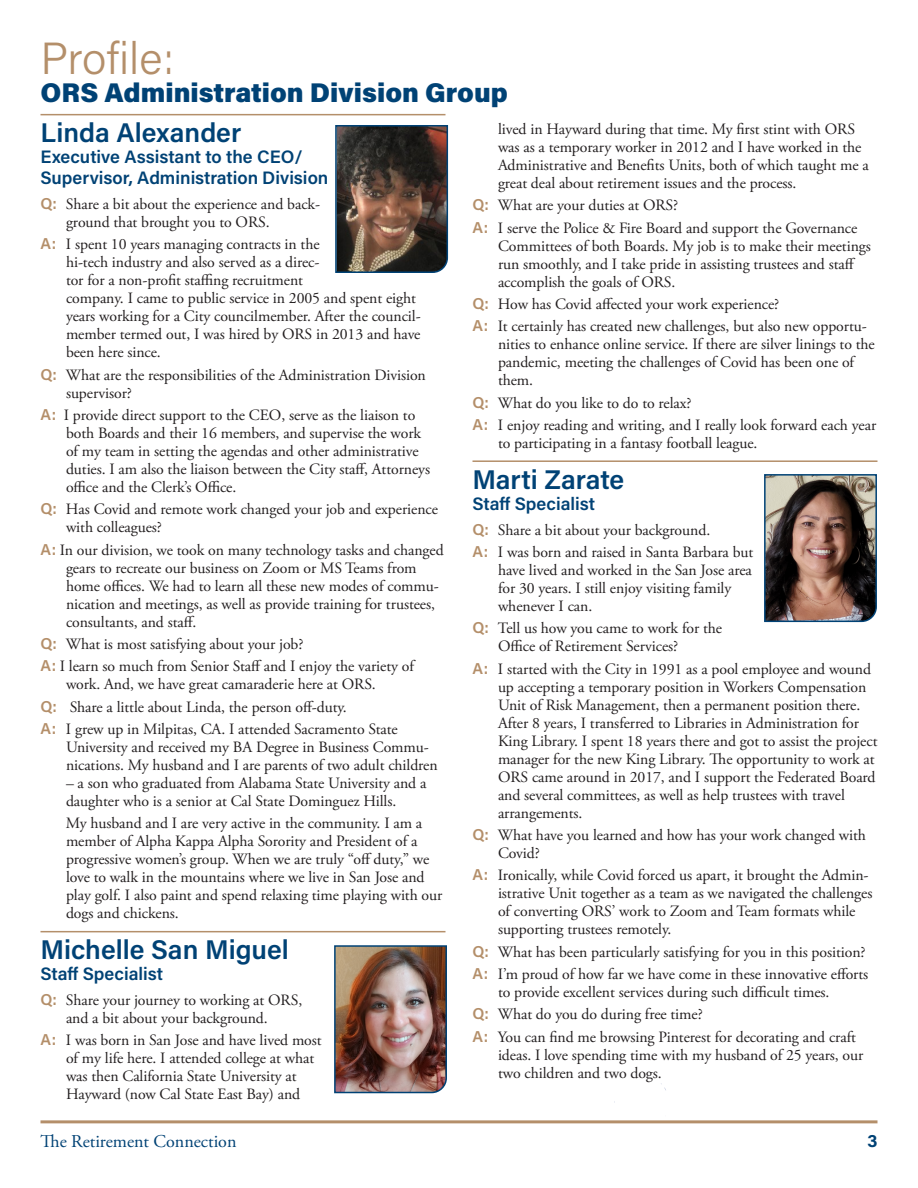
<style>
.page{position:relative;width:918px;height:1188px;background:#fff}
.page>*{position:absolute;margin:0;border:0;box-sizing:border-box;transform-origin:0 0}
.Head{font:300 45px "Acumin Pro";color:#b48f6a}
.Name{font:600 27px "Acumin Pro";color:#004275}
.Subhead{font:900 27px "Acumin Pro";color:#004275}
.t1{font:600 18px/21px "Acumin Pro";color:#004275}
.t2{font:18px "Adobe Garamond Pro";color:#004275}
.t3{font:700 18px "Acumin Pro";color:#004275}
.Question{font:15.75px/18px "Adobe Garamond Pro";letter-spacing:-.005em;color:#231f20}
.s1{font-family:"Acumin Pro";font-weight:600;color:#b48f6a}
</style>
<div class="page">
<hr style="left:40px;top:1120px;width:838px;height:3px;background:#b48f6a">
<hr style="left:40px;top:114px;width:406px;height:1px;background:#b48f6a">
<hr style="left:40px;top:931px;width:406px;height:1px;background:#b48f6a">
<hr style="left:472px;top:460px;width:406px;height:2px;background:#b48f6a">
<img style="left:335px;top:125px;width:114px;height:148px">
<img style="left:764px;top:474px;width:113px;height:149px">
<img style="left:334px;top:945px;width:113px;height:149px">
<p class="Head" style="left:40px;top:27px;width:135px">Profile:</p>
<p class="Subhead" style="left:40px;top:74px;width:469px">ORS Administration Division Group</p>
<p class="Name" style="left:40px;top:114px;width:202px">Linda Alexander</p>
<p class="t1" style="left:40px;top:146px;width:289px">Executive Assistant to the CEO/<br>Supervisor, Administration Division</p>
<p class="Question" style="left:66px;top:196px;width:256px;text-indent:-26px"><span class="s1">Q:</span> Share a bit about the experience and back&shy;ground that brought you to ORS.</p>
<p class="Question" style="left:66px;top:236px;width:356px;text-indent:-26px"><span class="s1">A:</span> I spent 10 years managing contracts in the<br>hi-tech industry and also served as a direc-<br>tor for a non-profit staffing recruitment<br>company. I came to public service in 2005 and spent eight years working for a City councilmember. After the council&shy;member termed out, I was hired by ORS in 2013 and have been here since.</p>
<p class="Question" style="left:66px;top:366px;width:361px;text-indent:-26px"><span class="s1">Q:</span> What are the responsibilities of the Administration Division supervisor?</p>
<p class="Question" style="left:66px;top:407px;width:366px;text-indent:-26px"><span class="s1">A:</span> I provide direct support to the CEO, serve as the liaison to both Boards and their 16 members, and supervise the work of my team in setting the agendas and other administrative duties. I am also the liaison between the City staff, Attorneys office and the Clerk’s Office.</p>
<p class="Question" style="left:66px;top:501px;width:373px;text-indent:-26px"><span class="s1">Q:</span> Has Covid and remote work changed your job and experience with colleagues?</p>
<p class="Question" style="left:66px;top:541px;width:379px;text-indent:-26px"><span class="s1">A:</span> In our division, we took on many technology tasks and changed gears to recreate our business on Zoom or MS Teams from home offices. We had to learn all these new modes of commu&shy;nication and meetings, as well as provide training for trustees, consultants, and staff.</p>
<p class="Question" style="left:40px;top:636px;width:265px"><span class="s1">Q:</span> What is most satisfying about your job?</p>
<p class="Question" style="left:66px;top:658px;width:350px;text-indent:-26px"><span class="s1">A:</span> I learn so much from Senior Staff and I enjoy the variety of work. And, we have great camaraderie here at ORS.</p>
<p class="Question" style="left:40px;top:698px;width:308px"><span class="s1">Q:</span> Share a little about Linda, the person off-duty.</p>
<p class="Question" style="left:66px;top:721px;width:373px;text-indent:-26px"><span class="s1">A:</span> I grew up in Milpitas, CA. I attended Sacramento State<br>University and received my BA Degree in Business Commu&shy;nications. My husband and I are parents of two adult children</p>
<p class="Question" style="left:66px;top:775px;width:362px">– a son who graduated from Alabama State University and a daughter who is a senior at Cal State Dominguez Hills.</p>
<p class="Question" style="left:66px;top:815px;width:378px">My husband and I are very active in the community. I am a member of Alpha Kappa Alpha Sorority and President of a progressive women’s group. When we are truly “off duty,” we love to walk in the mountains where we live in San Jose and play golf. I also paint and spend relaxing time playing with our dogs and chickens.</p>
<p class="Name" style="left:40px;top:931px;width:250px">Michelle San Miguel</p>
<p class="t1" style="left:40px;top:963px;width:124px">Staff Specialist</p>
<p class="Question" style="left:40px;top:992px;width:263px;text-align:center"><span class="s1">Q:</span> Share your journey to working at ORS, and a bit about your background.</p>
<p class="Question" style="left:66px;top:1032px;width:257px;text-indent:-26px"><span class="s1">A:</span> I was born in San Jose and have lived most of my life here. I attended college at what was then California State University at Hayward (now Cal State East Bay) and</p>
<p class="Question" style="left:498px;top:121px;width:372px">lived in Hayward during that time. My first stint with ORS was as a temporary worker in 2012 and I have worked in the Administrative and Benefits Units, both of which taught me a great deal about retirement issues and the process.</p>
<p class="Question" style="left:472px;top:197px;width:207px"><span class="s1">Q:</span> What are your duties at ORS?</p>
<p class="Question" style="left:498px;top:219px;width:374px;text-indent:-26px"><span class="s1">A:</span> I serve the Police &amp; Fire Board and support the Governance Committees of both Boards. My job is to make their meetings run smoothly, and I take pride in assisting trustees and staff accomplish the goals of ORS.</p>
<p class="Question" style="left:472px;top:296px;width:308px"><span class="s1">Q:</span> How has Covid affected your work experience?</p>
<p class="Question" style="left:498px;top:318px;width:378px;text-indent:-26px"><span class="s1">A:</span> It certainly has created new challenges, but also new opportu&shy;nities to enhance online service. If there are silver linings to the pandemic, meeting the challenges of Covid has been one of them.</p>
<p class="Question" style="left:472px;top:394px;width:221px"><span class="s1">Q:</span> What do you like to do to relax?</p>
<p class="Question" style="left:498px;top:416px;width:380px;text-indent:-26px"><span class="s1">A:</span> I enjoy reading and writing, and I really look forward each year to participating in a fantasy football league.</p>
<p class="Name" style="left:472px;top:461px;width:153px">Marti Zarate</p>
<p class="t1" style="left:472px;top:492px;width:124px">Staff Specialist</p>
<p class="Question" style="left:472px;top:521px;width:239px"><span class="s1">Q:</span> Share a bit about your background.</p>
<p class="Question" style="left:498px;top:544px;width:257px;text-indent:-26px"><span class="s1">A:</span> I was born and raised in Santa Barbara but have lived and worked in the San Jose area for 30 years. I still enjoy visiting family whenever I can.</p>
<p class="Question" style="left:498px;top:620px;width:226px;text-indent:-26px"><span class="s1">Q:</span> Tell us how you came to work for the<br>Office of Retirement Services?</p>
<p class="Question" style="left:498px;top:660px;width:381px;text-indent:-26px"><span class="s1">A:</span> I started with the City in 1991 as a pool employee and wound up accepting a temporary position in Workers Compensation Unit of Risk Management, then a permanent position there.<br>After 8 years, I transferred to Libraries in Administration for King Library. I spent 18 years there and got to assist the project manager for the new King Library. The opportunity to work at ORS came around in 2017, and I support the Federated Board and several committees, as well as help trustees with travel arrangements.</p>
<p class="Question" style="left:498px;top:827px;width:370px;text-indent:-26px"><span class="s1">Q:</span> What have you learned and how has your work changed with<br>Covid?</p>
<p class="Question" style="left:498px;top:867px;width:376px;text-indent:-26px"><span class="s1">A:</span> Ironically, while Covid forced us apart, it brought the Admin&shy;istrative Unit together as a team as we navigated the challenges of converting ORS’ work to Zoom and Team formats while supporting trustees remotely.</p>
<p class="Question" style="left:472px;top:943px;width:395px"><span class="s1">Q:</span> What has been particularly satisfying for you in this position?</p>
<p class="Question" style="left:498px;top:966px;width:372px;text-indent:-26px"><span class="s1">A:</span> I’m proud of how far we have come in these innovative efforts to provide excellent services during such difficult times.</p>
<p class="Question" style="left:472px;top:1006px;width:232px"><span class="s1">Q:</span> What do you do during free time?</p>
<p class="Question" style="left:498px;top:1028px;width:367px;text-indent:-26px"><span class="s1">A:</span> You can find me browsing Pinterest for decorating and craft ideas. I love spending time with my husband of 25 years, our two children and two dogs.</p>
<p class="t2" style="left:40px;top:1130px;width:198px">The Retirement Connection</p>
<p class="t3" style="left:867px;top:1128px;width:12px">3</p>
</div>
